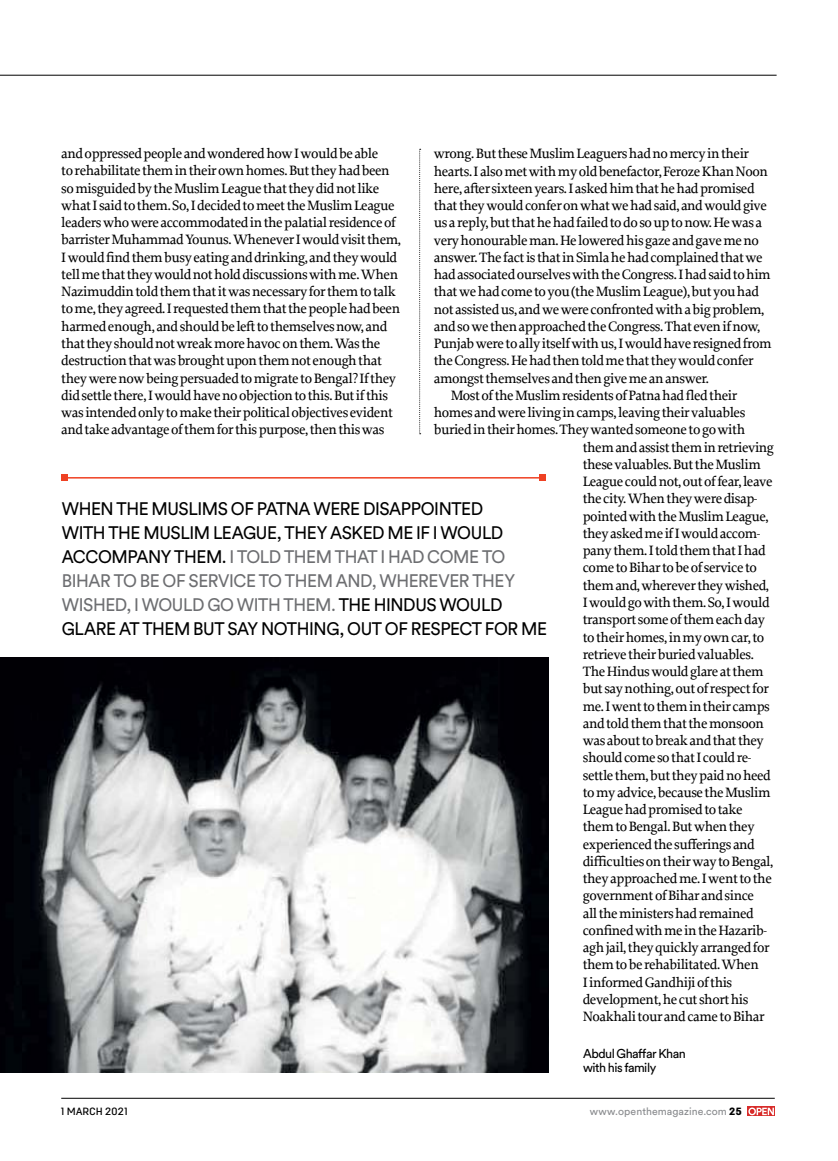
<style>
.page{position:relative;width:838px;height:1161px;background:#fff}
.page>*{position:absolute;margin:0;border:0;box-sizing:border-box;transform-origin:0 0}
.t1{font:18px/24px "Circular Std";letter-spacing:-.025em;color:#000;scale:.96 1}
.t2{font:500 14.25px/17.2px "Proforma";letter-spacing:-.03em;color:#000}
.t3{font:12.75px/13.5px "Circular Std";color:#000}
.t4{font:10.5px "Circular Std";letter-spacing:.015em;color:#888a8d}
.t5{font:500 10.5px "Antartida";letter-spacing:.035em;color:#000}
.s1{color:#6d6e71}
.s2{font-family:"Antartida";font-weight:900;color:#000}
</style>
<div class="page">
<hr style="left:61px;top:1098px;width:713px;height:1px;background:#000">
<svg style="left:747px;top:1107px;width:27px;height:9px"></svg>
<svg style="left:748px;top:1107px;width:26px;height:8px"></svg>
<hr style="left:0;top:75px;width:776px;height:1px;background:#000">
<svg style="left:419px;top:149px;width:2px;height:285px"></svg>
<img style="left:0;top:657px;width:549px;height:416px">
<hr style="left:64px;top:477px;width:479px;height:1px;background:#ef4123">
<svg style="left:61px;top:475px;width:6px;height:6px"></svg>
<svg style="left:540px;top:475px;width:6px;height:6px"></svg>
<p class="t2" style="left:61px;top:145px;width:341px">and oppressed people and wondered how I would be able<br>to rehabilitate them in their own homes. But they had been so misguided by the Muslim League that they did not like what I said to them. So, I decided to meet the Muslim League leaders who were accommodated in the palatial residence of barrister Muhammad Younus. Whenever I would visit them, I would find them busy eating and drinking, and they would tell me that they would not hold discussions with me. When Nazimuddin told them that it was necessary for them to talk to me, they agreed. I requested them that the people had been harmed enough, and should be left to themselves now, and that they should not wreak more havoc on them. Was the destruction that was brought upon them not enough that they were now being persuaded to migrate to Bengal? If they did settle there, I would have no objection to this. But if this was intended only to make their political objectives evident and take advantage of them for this purpose, then this was</p>
<p class="t2" style="left:434px;top:145px;width:317px">wrong. But these Muslim Leaguers had no mercy in their</p>
<p class="t2" style="left:434px;top:162px;width:335px">hearts. I also met with my old benefactor, Feroze Khan Noon</p>
<p class="t2" style="left:434px;top:179px;width:322px">here, after sixteen years. I asked him that he had promised</p>
<p class="t2" style="left:434px;top:197px;width:335px">that they would confer on what we had said, and would give</p>
<p class="t2" style="left:434px;top:214px;width:330px">us a reply, but that he had failed to do so up to now. He was a</p>
<p class="t2" style="left:434px;top:231px;width:326px">very honourable man. He lowered his gaze and gave me no</p>
<p class="t2" style="left:434px;top:248px;width:330px">answer. The fact is that in Simla he had complained that we</p>
<p class="t2" style="left:434px;top:266px;width:338px">had associated ourselves with the Congress. I had said to him</p>
<p class="t2" style="left:434px;top:283px;width:326px">that we had come to you (the Muslim League), but you had</p>
<p class="t2" style="left:434px;top:300px;width:332px">not assisted us, and we were confronted with a big problem,</p>
<p class="t2" style="left:434px;top:317px;width:328px">and so we then approached the Congress. That even if now,</p>
<p class="t2" style="left:434px;top:335px;width:339px">Punjab were to ally itself with us, I would have resigned from</p>
<p class="t2" style="left:434px;top:352px;width:321px">the Congress. He had then told me that they would confer</p>
<p class="t2" style="left:434px;top:369px;width:277px">amongst themselves and then give me an answer.</p>
<p class="t2" style="left:451px;top:386px;width:288px">Most of the Muslim residents of Patna had fled their</p>
<p class="t2" style="left:434px;top:404px;width:313px">homes and were living in camps, leaving their valuables</p>
<p class="t2" style="left:434px;top:421px;width:313px">buried in their homes. They wanted someone to go with</p>
<p class="t2" style="left:583px;top:438px;width:193px">them and assist them in retrieving</p>
<p class="t2" style="left:583px;top:455px;width:180px">these valuables. But the Muslim</p>
<p class="t2" style="left:583px;top:473px;width:191px">League could not, out of fear, leave</p>
<p class="t2" style="left:583px;top:490px;width:176px">the city. When they were disap-</p>
<p class="t2" style="left:583px;top:507px;width:187px">pointed with the Muslim League,</p>
<p class="t2" style="left:583px;top:524px;width:179px">they asked me if I would accom-</p>
<p class="t2" style="left:583px;top:542px;width:184px">pany them. I told them that I had</p>
<p class="t2" style="left:583px;top:559px;width:176px">come to Bihar to be of service to</p>
<p class="t2" style="left:583px;top:576px;width:188px">them and, wherever they wished,</p>
<p class="t2" style="left:583px;top:593px;width:188px">I would go with them. So, I would</p>
<p class="t2" style="left:583px;top:611px;width:184px">transport some of them each day</p>
<p class="t2" style="left:583px;top:628px;width:183px">to their homes, in my own car, to</p>
<p class="t2" style="left:583px;top:645px;width:173px">retrieve their buried valuables.</p>
<p class="t2" style="left:583px;top:663px;width:182px">The Hindus would glare at them</p>
<p class="t2" style="left:583px;top:680px;width:188px">but say nothing, out of respect for</p>
<p class="t2" style="left:583px;top:697px;width:189px">me. I went to them in their camps</p>
<p class="t2" style="left:583px;top:714px;width:183px">and told them that the monsoon</p>
<p class="t2" style="left:583px;top:732px;width:183px">was about to break and that they</p>
<p class="t2" style="left:583px;top:749px;width:170px">should come so that I could re-</p>
<p class="t2" style="left:583px;top:766px;width:190px">settle them, but they paid no heed</p>
<p class="t2" style="left:583px;top:783px;width:189px">to my advice, because the Muslim</p>
<p class="t2" style="left:583px;top:801px;width:161px">League had promised to take</p>
<p class="t2" style="left:583px;top:818px;width:173px">them to Bengal. But when they</p>
<p class="t2" style="left:583px;top:835px;width:174px">experienced the sufferings and</p>
<p class="t2" style="left:583px;top:852px;width:192px">difficulties on their way to Bengal,</p>
<p class="t2" style="left:583px;top:870px;width:191px">they approached me. I went to the</p>
<p class="t2" style="left:583px;top:887px;width:173px">government of Bihar and since</p>
<p class="t2" style="left:583px;top:904px;width:172px">all the ministers had remained</p>
<p class="t2" style="left:583px;top:921px;width:186px">confined with me in the Hazarib-</p>
<p class="t2" style="left:583px;top:939px;width:188px">agh jail, they quickly arranged for</p>
<p class="t2" style="left:583px;top:956px;width:177px">them to be rehabilitated. When</p>
<p class="t2" style="left:583px;top:973px;width:151px">I informed Gandhiji of this</p>
<p class="t2" style="left:583px;top:990px;width:167px">development, he cut short his</p>
<p class="t2" style="left:583px;top:1008px;width:183px">Noakhali tour and came to Bihar</p>
<p class="t1" style="left:62px;top:496px;width:507px">WHEN THE MUSLIMS OF PATNA WERE DISAPPOINTED<br>WITH THE MUSLIM LEAGUE, THEY ASKED M E IF I WOULD ACCOM PANY THEM . <span class="s1">I TOLD THEM THAT I HAD COM E TO BIHAR TO BE OF SERVICE TO THEM AND, WHEREVER THEY WISHED, I WOULD GO WITH THEM .</span> THE H INDUS WOULD GLARE AT THEM BUT SAY NOTHING, OUT OF RESPECT FOR M E</p>
<p class="t3" style="left:583px;top:1047px;width:104px">ABDUL GHAFFAR KHAN<br>WITH HIS FAMILY</p>
<p class="t5" style="left:61px;top:1105px;width:67px">1 MARCH 2021</p>
<p class="t4" style="left:590px;top:1105px;width:153px">WWW.OPENTHEMAGAZINE.COM <span class="s2">25</span></p>
</div>
